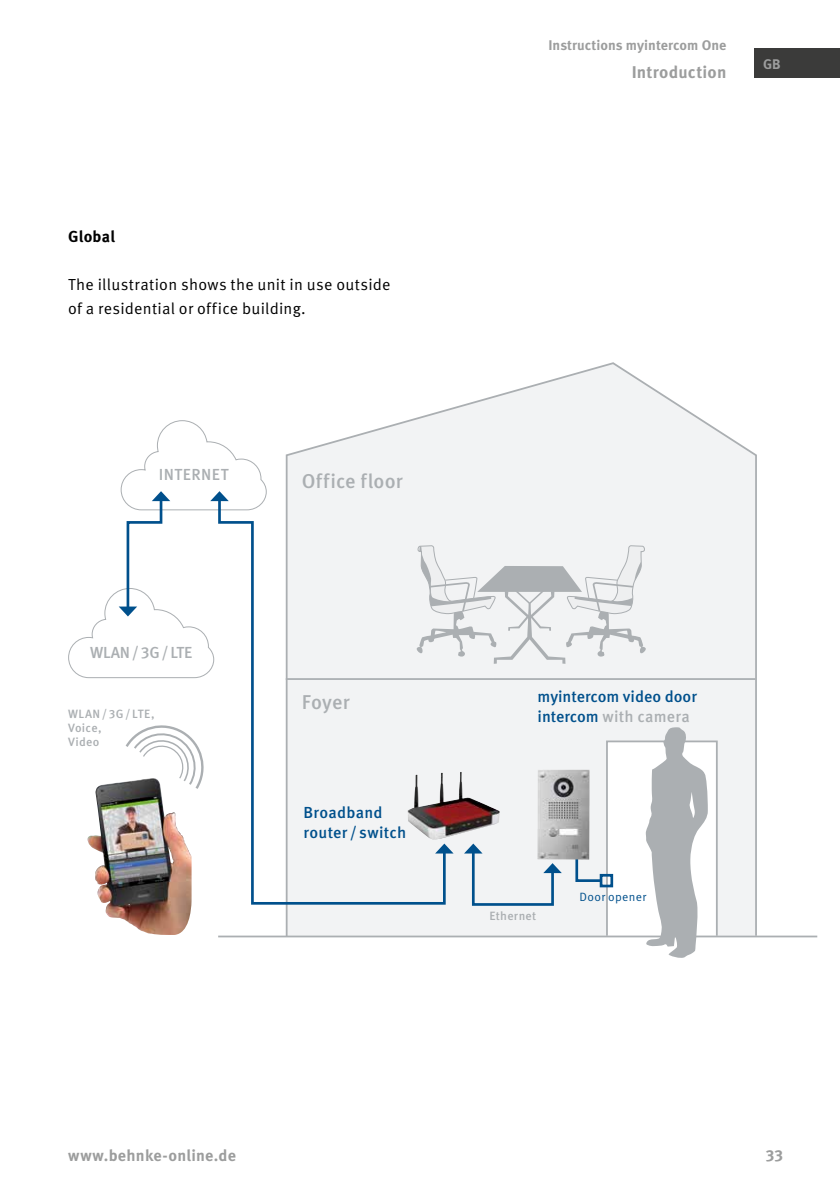
<style>
.page{position:relative;width:840px;height:1191px;background:#fff}
.page>*{position:absolute;margin:0;border:0;box-sizing:border-box;transform-origin:0 0}
.t1{font:500 20px "Meta Pro";letter-spacing:.01em;color:#abafb2}
.t2{font:700 17px "Meta Pro";letter-spacing:.015em;color:#9c9d9d}
.t3{font:16px/24px "Meta Pro Norm";letter-spacing:.015em;color:#000}
.t4{font:500 16px/19.2px "Meta Pro";letter-spacing:.01em;color:#00508c}
.t5{font:700 16px "Meta Pro";letter-spacing:.015em;color:#9c9d9d}
.t6{font:500 16px "Meta Pro";letter-spacing:-.01em;color:#abafb2}
.t7{font:500 16px "Meta Pro";letter-spacing:.025em;color:#abafb2}
.t8{font:700 16px "Meta Pro";letter-spacing:.015em;color:#000}
.t9{font:700 14px "Meta Pro";letter-spacing:.005em;color:#9c9d9d}
.t10{font:500 12px/14.4px "Meta Pro";letter-spacing:.025em;color:#abafb2}
.t11{font:12px "Meta Pro Norm";letter-spacing:.03em;color:#00508c}
.s1{color:#abafb2}
</style>
<div class="page">
<div style="left:754px;top:49px;width:85px;height:29px;background:#3b3b3a"></div>
<svg style="left:285px;top:362px;width:472px;height:576px;fill:#f2f3f4"></svg>
<div style="left:605px;top:740px;width:112px;height:196px;background:#fff;border:2px solid #abafb2"></div>
<hr style="left:285px;top:678px;width:470px;height:2px;background:#abafb2">
<hr style="left:218px;top:935px;width:598px;height:2px;background:#abafb2">
<svg style="left:464px;top:843px;width:97px;height:64px"></svg>
<svg style="left:573px;top:852px;width:30px;height:31px"></svg>
<div style="left:599px;top:874px;width:13px;height:13px;border:3px solid #00508c"></div>
<svg style="left:644px;top:727px;width:63px;height:231px"></svg>
<svg style="left:447px;top:545px;width:199px;height:119px"></svg>
<svg style="left:125px;top:725px;width:79px;height:64px"></svg>
<svg style="left:251px;top:496px;width:196px;height:410px"></svg>
<svg style="left:435px;top:843px;width:18px;height:10px"></svg>
<svg style="left:68px;top:420px;width:199px;height:258px"></svg>
<img style="left:87px;top:778px;width:104px;height:157px">
<img style="left:407px;top:772px;width:92px;height:67px">
<img style="left:537px;top:769px;width:52px;height:90px">
<p class="t8" style="left:68px;top:224px;width:48px">Global</p>
<p class="t3" style="left:68px;top:272px;width:324px">The illustration shows the unit in use outside of a residential or office building.</p>
<p class="t7" style="left:159px;top:462px;width:71px">INTERNET</p>
<p class="t6" style="left:90px;top:640px;width:103px">WLAN/3G/LTE</p>
<p class="t10" style="left:68px;top:705px;width:88px">WLAN/3G/LTE,<br>Voice,<br>Video</p>
<p class="t1" style="left:301px;top:465px;width:103px">Office floor</p>
<p class="t1" style="left:302px;top:687px;width:49px">Foyer</p>
<p class="t4" style="left:303px;top:802px;width:104px">Broadband router / switch</p>
<p class="t9" style="left:548px;top:34px;width:179px">Instructions myintercom One</p>
<p class="t2" style="left:631px;top:59px;width:96px">Introduction</p>
<p class="t9" style="left:762px;top:53px;width:19px">GB</p>
<p class="t4" style="left:537px;top:686px;width:161px">myintercom video door intercom <span class="s1">with camera</span></p>
<p class="t10" style="left:489px;top:907px;width:48px">Ethernet</p>
<p class="t11" style="left:579px;top:887px;width:68px">Door opener</p>
<p class="t5" style="left:68px;top:1142px;width:169px">www.behnke-online.de</p>
<p class="t5" style="left:765px;top:1142px;width:19px">33</p>
</div>
